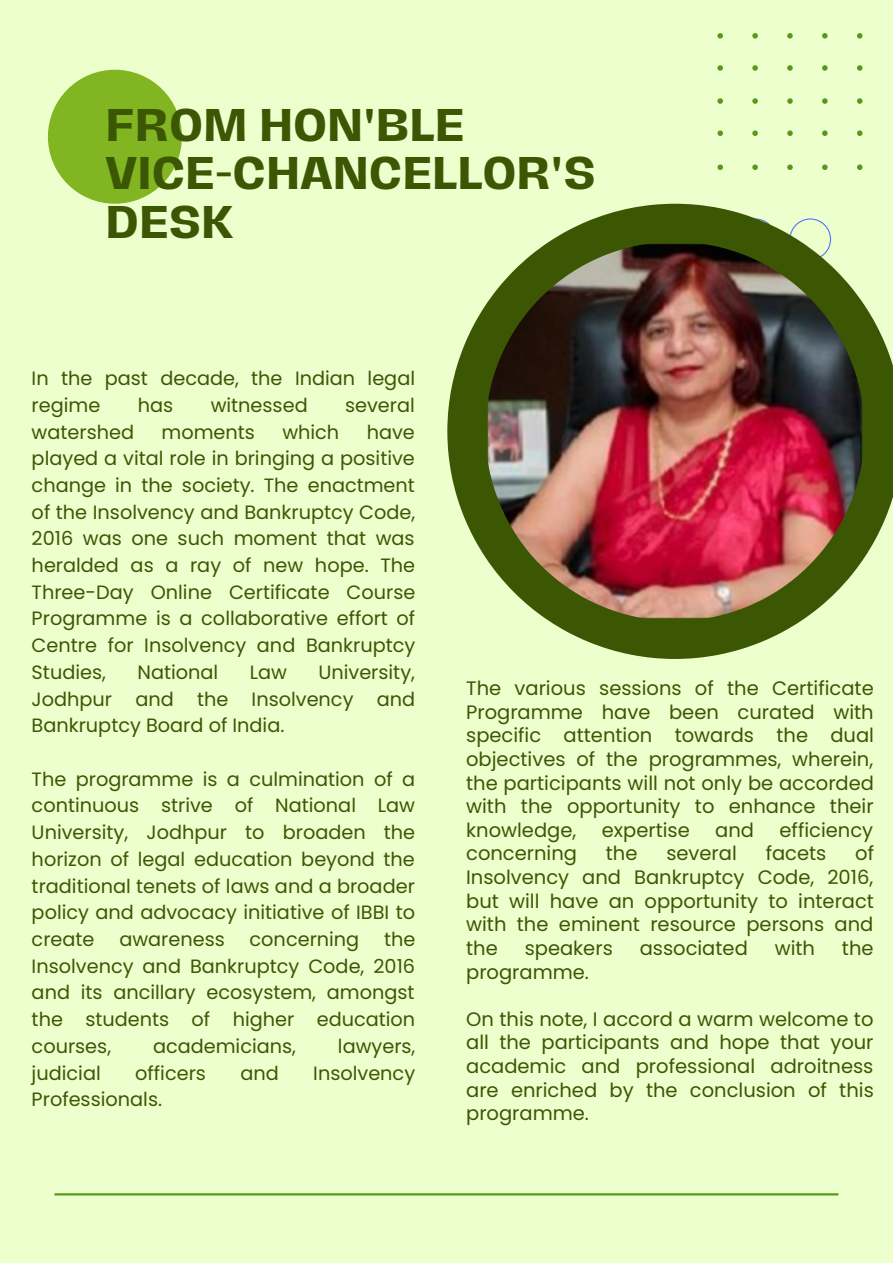
<style>
.page{position:relative;width:893px;height:1264px;background:#fff}
.page>*{position:absolute;margin:0;border:0;box-sizing:border-box;transform-origin:0 0}
.t1{font:700 42px/48.3px "Hagrid Text";letter-spacing:.02em;color:#3b5704}
.t2{font:19.5px/23.5px "Poppins";color:#3b5704;text-align:justify}
.t3{font:19.2px/26.7px "Poppins";color:#3b5704;text-align:justify}
</style>
<div class="page">
<div style="left:0;top:0;width:892px;height:1262px;background:#edffcc"></div>
<div style="left:48px;top:70px;width:134px;height:134px;background:#81b622;border-radius:50%"></div>
<svg style="left:717px;top:33px;width:145px;height:137px"></svg>
<hr style="left:54px;top:1193px;width:784px;height:2px;background:#59981a">
<svg style="left:447px;top:204px;width:445px;height:455px"></svg>
<img style="left:485px;top:242px;width:379px;height:378px">
<h1 class="t1" style="left:106px;top:101px;width:491px">FROM HON'BLE<br>VICE-CHANCELLOR'S<br>DESK</h1>
<p class="t3" style="left:32px;top:365px;width:385px">In the past decade, the Indian legal regime</p>
<p class="t3" style="left:138px;top:392px;width:37px">has</p>
<p class="t3" style="left:211px;top:392px;width:98px">witnessed</p>
<p class="t3" style="left:345px;top:392px;width:71px">several</p>
<p class="t3" style="left:32px;top:418px;width:104px">watershed</p>
<p class="t3" style="left:161px;top:418px;width:95px">moments</p>
<p class="t3" style="left:282px;top:418px;width:58px">which</p>
<p class="t3" style="left:32px;top:418px;width:385px;text-indent:335px">have played a vital role in bringing a positive change in the society. The enactment of the Insolvency and Bankruptcy Code, 2016 was one such moment that was heralded as a ray of new hope. The Three-Day Online Certificate Course Programme is a collaborative effort of Centre for Insolvency and Bankruptcy Studies,</p>
<p class="t3" style="left:32px;top:659px;width:385px;text-indent:287px">University, Jodhpur and the Insolvency and Bankruptcy Board of India.</p>
<p class="t3" style="left:32px;top:765px;width:385px">The programme is a culmination of a continuous strive of National Law University, Jodhpur to broaden the horizon of legal education beyond the traditional tenets of laws and a broader policy and advocacy initiative of IBBI to create</p>
<p class="t3" style="left:137px;top:659px;width:82px">National</p>
<p class="t3" style="left:250px;top:659px;width:39px">Law</p>
<p class="t3" style="left:119px;top:925px;width:107px">awareness</p>
<p class="t3" style="left:249px;top:925px;width:111px">concerning</p>
<p class="t3" style="left:32px;top:925px;width:385px;text-indent:352px">the Insolvency and Bankruptcy Code, 2016 and its ancillary ecosystem, amongst the students of higher education courses,</p>
<p class="t3" style="left:153px;top:1032px;width:145px">academicians,</p>
<p class="t3" style="left:338px;top:1032px;width:79px">lawyers,</p>
<p class="t3" style="left:32px;top:1059px;width:71px">judicial</p>
<p class="t3" style="left:135px;top:1059px;width:72px">officers</p>
<p class="t3" style="left:240px;top:1059px;width:40px">and</p>
<p class="t3" style="left:313px;top:1059px;width:103px">Insolvency</p>
<p class="t3" style="left:32px;top:1086px;width:132px">Professionals.</p>
<p class="t2" style="left:466px;top:676px;width:409px">The various sessions of the Certificate Programme have been curated with specific attention towards the dual objectives of the programmes, wherein, the participants will not only be accorded with the opportunity to enhance their knowledge,</p>
<p class="t2" style="left:601px;top:818px;width:90px">expertise</p>
<p class="t2" style="left:715px;top:818px;width:40px">and</p>
<p class="t2" style="left:779px;top:818px;width:95px">efficiency</p>
<p class="t2" style="left:466px;top:841px;width:409px;text-indent:389px">of Insolvency and Bankruptcy Code, 2016, but will have an opportunity to interact with the eminent resource persons and the</p>
<p class="t2" style="left:466px;top:841px;width:112px">concerning</p>
<p class="t2" style="left:605px;top:841px;width:33px">the</p>
<p class="t2" style="left:666px;top:841px;width:72px">several</p>
<p class="t2" style="left:765px;top:841px;width:62px">facets</p>
<p class="t2" style="left:524px;top:936px;width:90px">speakers</p>
<p class="t2" style="left:639px;top:936px;width:110px">associated</p>
<p class="t2" style="left:774px;top:936px;width:42px">with</p>
<p class="t2" style="left:841px;top:936px;width:33px">the</p>
<p class="t2" style="left:466px;top:959px;width:124px">programme.</p>
<p class="t2" style="left:466px;top:1007px;width:409px">On this note, I accord a warm welcome to all the participants and hope that your academic and professional adroitness are enriched by the conclusion of this programme.</p>
</div>
